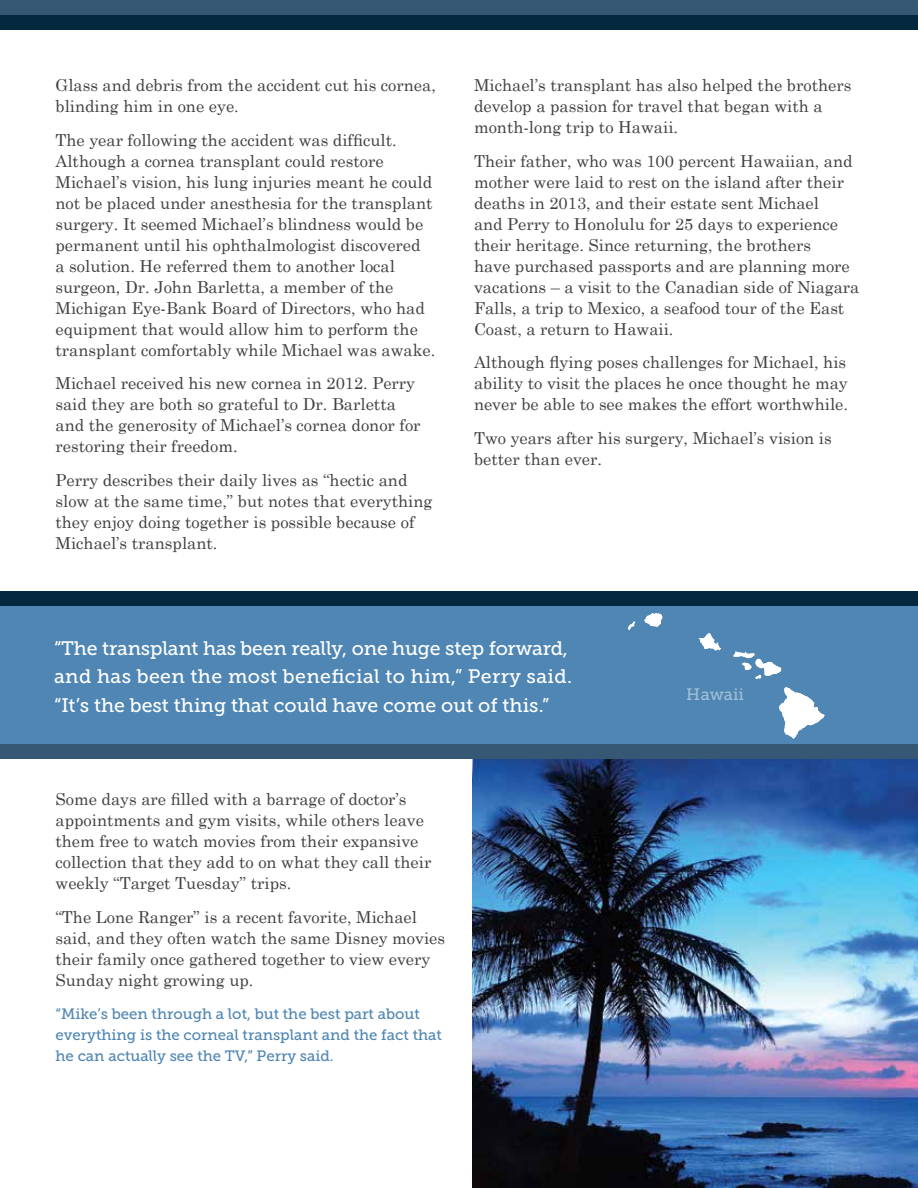
<style>
.page{position:relative;width:918px;height:1188px;background:#fff}
.page>*{position:absolute;margin:0;border:0;box-sizing:border-box;transform-origin:0 0}
.t1{font:19.5px/28.5px "Museo Slab 500";color:#fff}
.t2{font:16.5px/21px "Century Schoolbook";color:#414042}
.t3{font:16.5px "Museo Slab 500";color:#fff}
.t4{font:15px/21px "Museo Slab 500";color:#4f86b3}
</style>
<div class="page">
<div style="left:0;top:593px;width:918px;height:159px;background:#4f86b3"></div>
<div style="left:0;top:0;width:918px;height:15px;background:#365874"></div>
<div style="left:0;top:15px;width:918px;height:15px;background:#04283e"></div>
<div style="left:0;top:591px;width:918px;height:15px;background:#04283e"></div>
<img style="left:472px;top:759px;width:446px;height:429px">
<svg style="left:628px;top:613px;width:196px;height:126px"></svg>
<div style="left:0;top:744px;width:918px;height:15px;background:#365874"></div>
<p class="t2" style="left:55px;top:74px;width:382px">Glass and debris from the accident cut his cornea, blinding him in one eye.</p>
<p class="t2" style="left:55px;top:129px;width:381px">The year following the accident was difficult.<br>Although a cornea transplant could restore Michael’s vision, his lung injuries meant he could not be placed under anesthesia for the transplant surgery. It seemed Michael’s blindness would be permanent until his ophthalmologist discovered<br>a solution. He referred them to another local surgeon, Dr. John Barletta, a member of the Michigan Eye-Bank Board of Directors, who had equipment that would allow him to perform the transplant comfortably while Michael was awake.</p>
<p class="t2" style="left:55px;top:373px;width:367px">Michael received his new cornea in 2012. Perry said they are both so grateful to Dr. Barletta and the generosity of Michael’s cornea donor for restoring their freedom.</p>
<p class="t2" style="left:55px;top:469px;width:378px">Perry describes their daily lives as “hectic and slow at the same time,” but notes that everything they enjoy doing together is possible because of Michael’s transplant.</p>
<p class="t2" style="left:474px;top:74px;width:379px">Michael’s transplant has also helped the brothers develop a passion for travel that began with a month-long trip to Hawaii.</p>
<p class="t2" style="left:474px;top:150px;width:387px">Their father, who was 100 percent Hawaiian, and mother were laid to rest on the island after their deaths in 2013, and their estate sent Michael<br>and Perry to Honolulu for 25 days to experience their heritage. Since returning, the brothers<br>have purchased passports and are planning more vacations – a visit to the Canadian side of Niagara Falls, a trip to Mexico, a seafood tour of the East Coast, a return to Hawaii.</p>
<p class="t2" style="left:474px;top:352px;width:376px;text-align:justify">Although flying poses challenges for Michael, his ability to visit the places he once thought he may never be able to see makes the effort worthwhile.</p>
<p class="t2" style="left:474px;top:427px;width:359px">Two years after his surgery, Michael’s vision is better than ever.</p>
<p class="t1" style="left:54px;top:634px;width:520px">“The transplant has been really, one huge step forward, and has been the most beneficial to him,” Perry said. “It’s the best thing that could have come out of this.”</p>
<p class="t2" style="left:55px;top:788px;width:377px">Some days are filled with a barrage of doctor’s appointments and gym visits, while others leave them free to watch movies from their expansive collection that they add to on what they call their weekly “Target Tuesday” trips.</p>
<p class="t2" style="left:55px;top:906px;width:391px">“The Lone Ranger” is a recent favorite, Michael said, and they often watch the same Disney movies their family once gathered together to view every Sunday night growing up.</p>
<p class="t4" style="left:56px;top:1004px;width:388px">“Mike’s been through a lot, but the best part about everything is the corneal transplant and the fact that he can actually see the TV,” Perry said.</p>
<p class="t3" style="left:687px;top:685px;width:59px">Hawaii</p>
</div>
